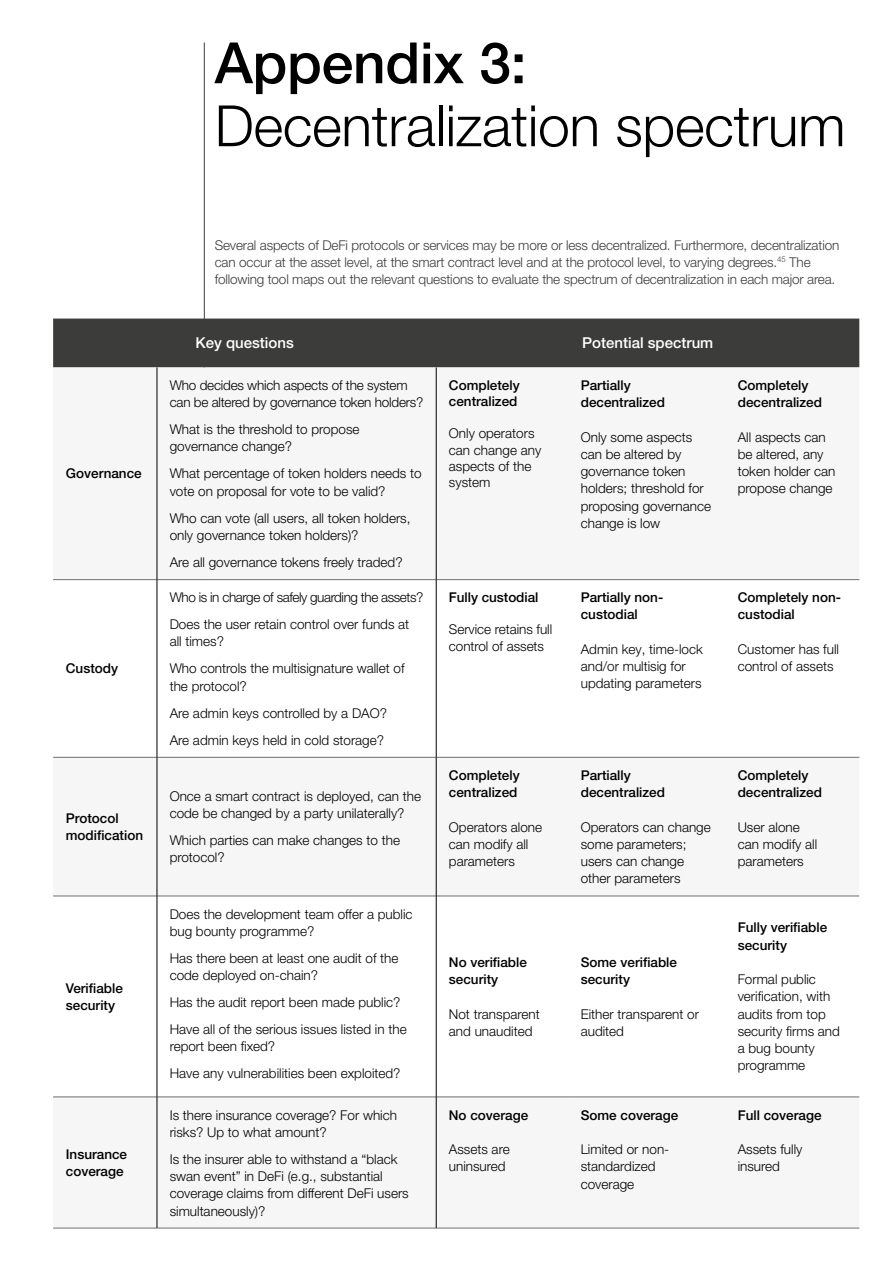
<style>
.page{position:relative;width:893px;height:1263px;background:#fff}
.page>*{position:absolute;margin:0;border:0;box-sizing:border-box;transform-origin:0 0}
.t1{font:300 57px "Helvetica Neue LT Pro";letter-spacing:-.005em;color:#000}
.t2{font:500 57px "Helvetica Neue LT Pro";letter-spacing:-.005em;color:#000}
.t3{font:500 15px "Helvetica Neue LT Pro";color:#fff}
.t4{font:300 13.5px/17.2px "Helvetica Neue LT Pro";color:#000}
.t5{font:500 13.5px/17.2px "Helvetica Neue LT Pro";color:#000}
.t6{font:300 13.5px/17.2px "Helvetica Neue LT Pro";letter-spacing:-.01em;color:#3c3c3b}
.t7{font:300 13.5px/27px "Helvetica Neue LT Pro";letter-spacing:-.03em;color:#000}
</style>
<div class="page">
<hr style="left:204px;top:43px;width:1px;height:672px;background:#3c3c3b">
<div style="left:53px;top:319px;width:806px;height:48px;background:#3c3c3b"></div>
<svg style="left:53px;top:580px;width:806px;height:517px"></svg>
<hr style="left:53px;top:896px;width:104px;height:1px;background:#706f6f">
<hr style="left:157px;top:896px;width:279px;height:1px;background:#706f6f">
<hr style="left:436px;top:896px;width:132px;height:1px;background:#706f6f">
<hr style="left:568px;top:896px;width:157px;height:1px;background:#706f6f">
<hr style="left:725px;top:896px;width:134px;height:1px;background:#706f6f">
<hr style="left:53px;top:1097px;width:104px;height:1px;background:#706f6f">
<hr style="left:157px;top:1097px;width:279px;height:1px;background:#706f6f">
<hr style="left:436px;top:1097px;width:132px;height:1px;background:#706f6f">
<hr style="left:568px;top:1097px;width:157px;height:1px;background:#706f6f">
<hr style="left:725px;top:1097px;width:134px;height:1px;background:#706f6f">
<hr style="left:53px;top:1228px;width:104px;height:1px;background:#706f6f">
<hr style="left:157px;top:1228px;width:279px;height:1px;background:#706f6f">
<hr style="left:436px;top:1228px;width:132px;height:1px;background:#706f6f">
<hr style="left:568px;top:1228px;width:157px;height:1px;background:#706f6f">
<hr style="left:725px;top:1228px;width:134px;height:1px;background:#706f6f">
<hr style="left:53px;top:757px;width:104px;height:1px;background:#706f6f">
<hr style="left:157px;top:757px;width:279px;height:1px;background:#706f6f">
<hr style="left:436px;top:757px;width:132px;height:1px;background:#706f6f">
<hr style="left:568px;top:757px;width:157px;height:1px;background:#706f6f">
<hr style="left:725px;top:757px;width:134px;height:1px;background:#706f6f">
<hr style="left:53px;top:579px;width:104px;height:1px;background:#706f6f">
<hr style="left:157px;top:579px;width:279px;height:1px;background:#706f6f">
<hr style="left:436px;top:579px;width:132px;height:1px;background:#706f6f">
<hr style="left:568px;top:579px;width:157px;height:1px;background:#706f6f">
<hr style="left:725px;top:579px;width:134px;height:1px;background:#706f6f">
<hr style="left:157px;top:367px;width:1px;height:213px;background:#000">
<hr style="left:436px;top:367px;width:1px;height:213px;background:#000">
<hr style="left:157px;top:580px;width:1px;height:177px;background:#000">
<hr style="left:436px;top:580px;width:1px;height:177px;background:#000">
<hr style="left:157px;top:757px;width:1px;height:139px;background:#000">
<hr style="left:436px;top:757px;width:1px;height:139px;background:#000">
<hr style="left:157px;top:896px;width:1px;height:201px;background:#000">
<hr style="left:436px;top:896px;width:1px;height:201px;background:#000">
<hr style="left:157px;top:1097px;width:1px;height:131px;background:#000">
<hr style="left:436px;top:1097px;width:1px;height:131px;background:#000">
<h1 class="t2" style="left:215px;top:29px;width:313px">Appendix 3:</h1>
<h1 class="t1" style="left:215px;top:91px;width:632px">Decentralization spectrum</h1>
<p class="t5" style="left:66px;top:465px;width:77px">Governance</p>
<p class="t5" style="left:66px;top:660px;width:54px">Custody</p>
<p class="t5" style="left:66px;top:809px;width:79px">Protocol modification</p>
<p class="t5" style="left:66px;top:979px;width:59px">Verifiable security</p>
<p class="t5" style="left:66px;top:1145px;width:63px">Insurance coverage</p>
<p class="t6" style="left:215px;top:236px;width:626px">Several aspects of DeFi protocols or services may be more or less decentralized. Furthermore, decentralization can occur at the asset level, at the smart contract level and at the protocol level, to varying degrees.<sup>45</sup> The following tool maps out the relevant questions to evaluate the spectrum of decentralization in each major area.</p>
<p class="t3" style="left:195px;top:334px;width:100px">Key questions</p>
<p class="t3" style="left:582px;top:334px;width:133px">Potential spectrum</p>
<p class="t4" style="left:170px;top:376px;width:255px">Who decides which aspects of the system can be altered by governance token holders?</p>
<p class="t4" style="left:170px;top:420px;width:191px">What is the threshold to propose governance change?</p>
<p class="t4" style="left:170px;top:465px;width:253px">What percentage of token holders needs to vote on proposal for vote to be valid?</p>
<p class="t4" style="left:170px;top:509px;width:242px">Who can vote (all users, all token holders, only governance token holders)?</p>
<p class="t4" style="left:170px;top:553px;width:234px">Are all governance tokens freely traded?</p>
<p class="t7" style="left:170px;top:583px;width:255px">Who is in charge of safely guarding the assets?<br>Does the user retain control over funds at</p>
<p class="t4" style="left:170px;top:628px;width:236px;line-height:27px">all times?<br>Who controls the multisignature wallet of</p>
<p class="t4" style="left:170px;top:672px;width:219px;line-height:27px">the protocol?<br>Are admin keys controlled by a DAO?<br>Are admin keys held in cold storage?</p>
<p class="t4" style="left:170px;top:787px;width:253px">Once a smart contract is deployed, can the code be changed by a party unilaterally?</p>
<p class="t4" style="left:170px;top:831px;width:232px">Which parties can make changes to the protocol?</p>
<p class="t4" style="left:170px;top:905px;width:244px">Does the development team offer a public bug bounty programme?</p>
<p class="t4" style="left:170px;top:949px;width:230px">Has there been at least one audit of the code deployed on-chain?</p>
<p class="t4" style="left:170px;top:988px;width:239px;line-height:27px">Has the audit report been made public?<br>Have all of the serious issues listed in the</p>
<p class="t4" style="left:170px;top:1033px;width:232px;line-height:27px">report been fixed?<br>Have any vulnerabilities been exploited?</p>
<p class="t4" style="left:170px;top:1106px;width:229px">Is there insurance coverage? For which risks? Up to what amount?</p>
<p class="t4" style="left:170px;top:1150px;width:241px">Is the insurer able to withstand a “black swan event” in DeFi (e.g., substantial coverage claims from different DeFi users simultaneously)?</p>
<p class="t5" style="left:449px;top:377px;width:72px;line-height:16.2px">Completely centralized</p>
<p class="t4" style="left:449px;top:425px;width:94px;line-height:16.2px">Only operators can change any aspects of the system</p>
<p class="t5" style="left:449px;top:588px;width:91px">Fully custodial</p>
<p class="t4" style="left:449px;top:621px;width:105px;line-height:16.2px">Service retains full control of assets</p>
<p class="t5" style="left:449px;top:766px;width:72px">Completely centralized</p>
<p class="t4" style="left:449px;top:818px;width:95px">Operators alone can modify all parameters</p>
<p class="t5" style="left:449px;top:953px;width:80px">No verifiable security</p>
<p class="t4" style="left:449px;top:1005px;width:92px">Not transparent and unaudited</p>
<p class="t5" style="left:449px;top:1106px;width:81px">No coverage</p>
<p class="t4" style="left:449px;top:1140px;width:62px">Assets are uninsured</p>
<p class="t5" style="left:581px;top:376px;width:86px">Partially decentralized</p>
<p class="t4" style="left:581px;top:428px;width:132px">Only some aspects can be altered by governance token holders; threshold for proposing governance change is low</p>
<p class="t5" style="left:581px;top:588px;width:84px">Partially non&shy;custodial</p>
<p class="t4" style="left:581px;top:640px;width:124px">Admin key, time-lock and/or multisig for updating parameters</p>
<p class="t5" style="left:581px;top:766px;width:86px">Partially decentralized</p>
<p class="t4" style="left:581px;top:818px;width:132px">Operators can change some parameters; users can change other parameters</p>
<p class="t5" style="left:581px;top:953px;width:98px">Some verifiable security</p>
<p class="t4" style="left:581px;top:1005px;width:120px">Either transparent or audited</p>
<p class="t5" style="left:581px;top:1106px;width:99px">Some coverage</p>
<p class="t4" style="left:581px;top:1140px;width:90px">Limited or non&shy;standardized coverage</p>
<p class="t5" style="left:738px;top:376px;width:86px">Completely decentralized</p>
<p class="t4" style="left:738px;top:428px;width:99px">All aspects can be altered, any token holder can propose change</p>
<p class="t5" style="left:738px;top:588px;width:105px">Completely non&shy;custodial</p>
<p class="t4" style="left:738px;top:640px;width:103px">Customer has full control of assets</p>
<p class="t5" style="left:738px;top:766px;width:86px">Completely decentralized</p>
<p class="t4" style="left:738px;top:818px;width:81px">User alone can modify all parameters</p>
<p class="t5" style="left:738px;top:919px;width:91px">Fully verifiable security</p>
<p class="t4" style="left:738px;top:970px;width:104px">Formal public verification, with audits from top security firms and a bug bounty programme</p>
<p class="t5" style="left:738px;top:1106px;width:85px">Full coverage</p>
<p class="t4" style="left:738px;top:1140px;width:66px">Assets fully insured</p>
</div>
